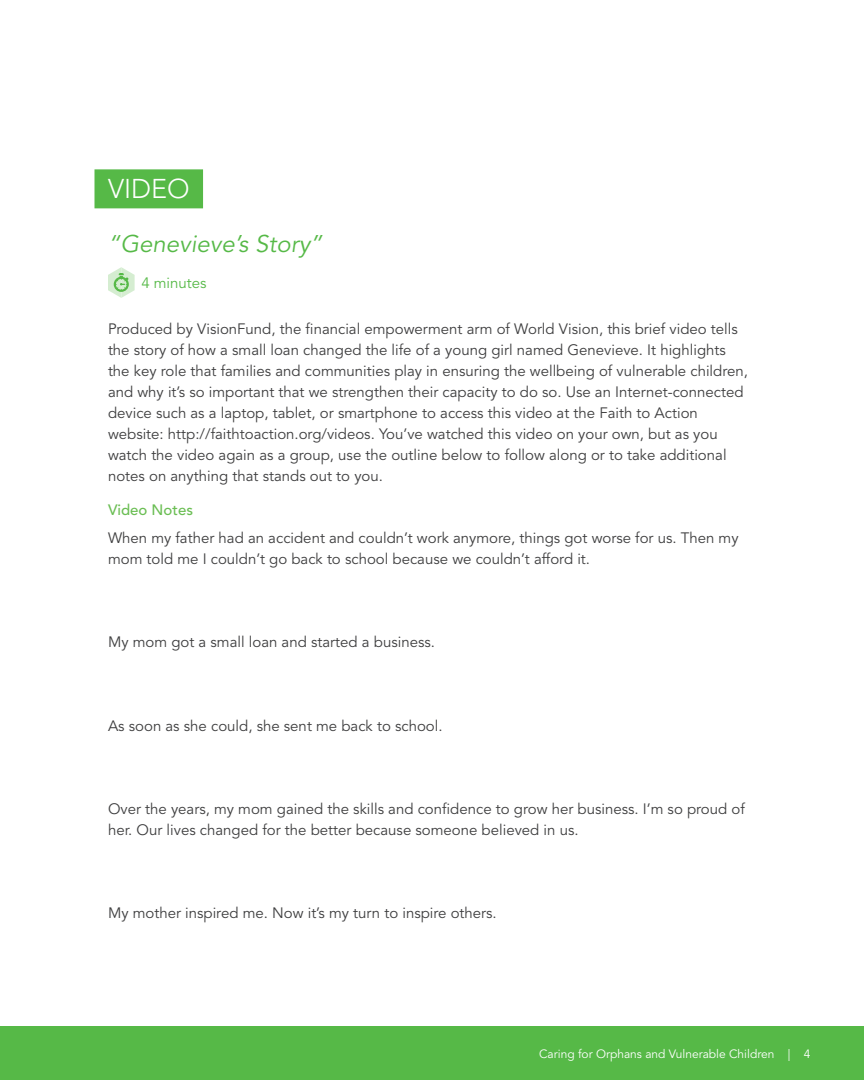
<style>
.page{position:relative;width:864px;height:1080px;background:#fff}
.page>*{position:absolute;margin:0;border:0;box-sizing:border-box;transform-origin:0 0}
.headline_green_block{font:300 27px "Avenir LT Std";color:#fff}
.subhead_1{font:italic 24px "Avenir LT Std";color:#56b947}
.body_text{font:15px/21px "Avenir LT Std";color:#3e3e3f}
.subhead_2{font:500 15px "Avenir LT Std";color:#6bbe54}
.time_indicator{font:15px "Avenir LT Std";color:#56b947}
.footer_right_page{font:12px "Avenir LT Std";color:#fff}
</style>
<div class="page">
<div style="left:0;top:1026px;width:864px;height:54px;background:#56b947"></div>
<div style="left:94px;top:169px;width:109px;height:39px;background:#56b947"></div>
<svg style="left:108px;top:267px;width:27px;height:31px"></svg>
<p class="headline_green_block" style="left:108px;top:173px;width:83px">VIDEO</p>
<p class="subhead_1" style="left:108px;top:230px;width:216px">“Genevieve’s Story”</p>
<p class="time_indicator" style="left:141px;top:274px;width:67px">4 minutes</p>
<p class="body_text" style="left:108px;top:319px;width:641px">Produced by VisionFund, the financial empowerment arm of World Vision, this brief video tells the story of how a small loan changed the life of a young girl named Genevieve. It highlights the key role that families and communities play in ensuring the wellbeing of vulnerable children, and why it’s so important that we strengthen their capacity to do so. Use an Internet-connected device such as a laptop, tablet, or smartphone to access this video at the Faith to Action website: http://faithtoaction.org/videos. You’ve watched this video on your own, but as you watch the video again as a group, use the outline below to follow along or to take additional notes on anything that stands out to you.</p>
<p class="subhead_2" style="left:108px;top:501px;width:87px">Video Notes</p>
<p class="body_text" style="left:108px;top:528px;width:632px">When my father had an accident and couldn’t work anymore, things got worse for us. Then my mom told me I couldn’t go back to school because we couldn’t afford it.</p>
<p class="body_text" style="left:108px;top:632px;width:328px">My mom got a small loan and started a business.</p>
<p class="body_text" style="left:108px;top:715px;width:336px">As soon as she could, she sent me back to school.</p>
<p class="body_text" style="left:108px;top:799px;width:638px">Over the years, my mom gained the skills and confidence to grow her business. I’m so proud of her. Our lives changed for the better because someone believed in us.</p>
<p class="body_text" style="left:108px;top:903px;width:390px">My mother inspired me. Now it’s my turn to inspire others.</p>
<p class="footer_right_page" style="left:539px;top:1047px;width:273px">Caring for Orphans and Vulnerable Children | 4</p>
</div>
